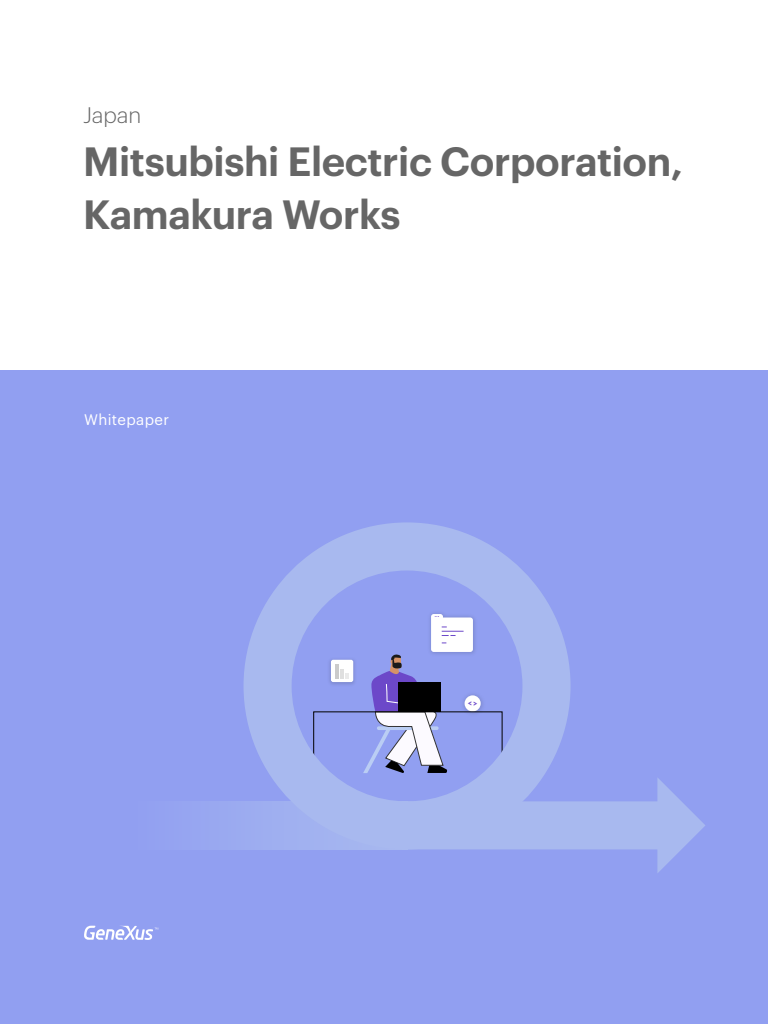
<style>
.page{position:relative;width:768px;height:1024px;background:#fff}
.page>*{position:absolute;margin:0;border:0;box-sizing:border-box;transform-origin:0 0}
.t1{font:600 40px/53px "Graphik";letter-spacing:-.01em;color:#666}
.t2{font:300 22px "Graphik";color:#666}
.t3{font:15px "Graphik";letter-spacing:.025em;color:#fff}
.t4{font:600 8.2px "Graphik";color:#6c48c9}
</style>
<div class="page">
<div style="left:0;top:371px;width:768px;height:653px;background:#919ff1"></div>
<svg style="left:84px;top:926px;width:74px;height:14px"></svg>
<div style="left:132px;top:801px;width:275px;height:48px;background:#96a5f1"></div>
<svg style="left:244px;top:522px;width:310px;height:327px"></svg>
<img style="left:425px;top:609px;width:56px;height:5px">
<svg style="left:363px;top:614px;width:342px;height:259px"></svg>
<img style="left:326px;top:655px;width:34px;height:33px">
<div style="left:331px;top:660px;width:22px;height:22px;background:#fff;border-radius:2px"></div>
<hr style="left:335px;top:664px;width:3px;height:15px;background:#cbcbcb">
<svg style="left:341px;top:669px;width:8px;height:10px"></svg>
<p class="t2" style="left:83px;top:99px;width:60px">Japan</p>
<p class="t1" style="left:83px;top:132px;width:601px">Mitsubishi Electric Corporation,<br>Kamakura Works</p>
<p class="t3" style="left:84px;top:408px;width:87px">Whitepaper</p>
<p class="t4" style="left:468px;top:697px;width:6px">&lt;</p>
<p class="t4" style="left:478px;top:710px;width:6px;rotate:-180deg">&lt;</p>
</div>
